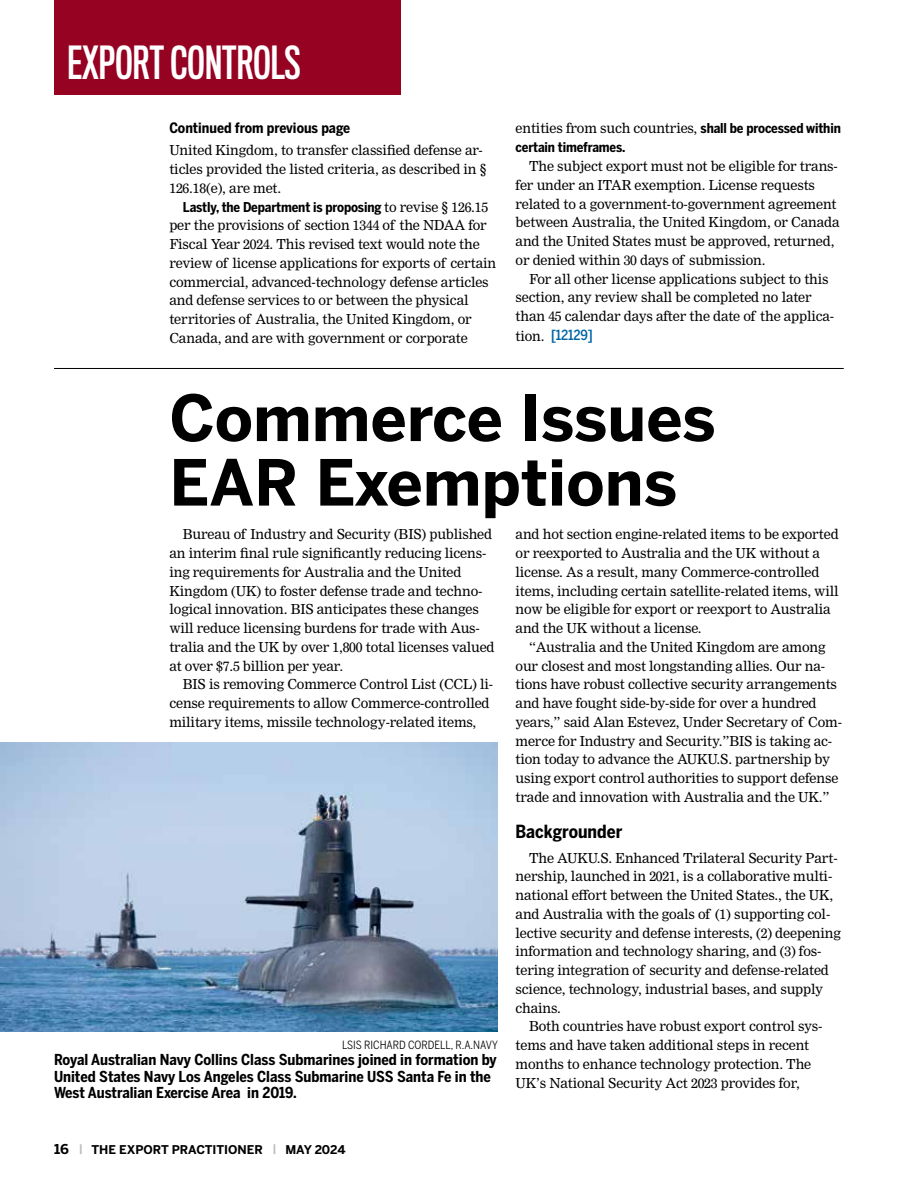
<style>
.page{position:relative;width:918px;height:1188px;background:#fff}
.page>*{position:absolute;margin:0;border:0;box-sizing:border-box;transform-origin:0 0}
.t1{font:700 63px/64.5px "Benton Sans";color:#000}
.t2{font:42px "Titling Gothic FB Comp Standard";letter-spacing:.005em;color:#fff}
.t3{font:700 18px "Benton Sans Cond";color:#000}
.t4{font:700 15px/16.5px "Benton Sans Cond";color:#000}
.t5{font:700 14.25px "Benton Sans Cond";color:#000}
.t6{font:500 13.8px "Benton Sans Cond";letter-spacing:-.01em;color:#0065a5}
.t7{font:13.5px/18.8px "Nimrod MT Std";letter-spacing:-.01em;color:#000}
.t8{font:700 13.5px "Benton Sans Cond";letter-spacing:-.01em;color:#000}
.t9{font:700 12px "Benton Sans";color:#000}
.t10{font:11.25px "Benton Sans Cond";color:#000}
.s1{font-family:"Nimrod MT Std";font-weight:400}
.s2{font-family:"Benton Sans Cond";font-weight:700}
.s3{font-family:"Nimrod MT Std";font-weight:400;font-size:13.5px;color:#000}
.s4{font-size:13.5px}
.s5{font-size:10.5px;color:#bcbec0}
</style>
<div class="page">
<div style="left:54px;top:0;width:346px;height:94px;background:#960222"></div>
<img style="left:0;top:742px;width:498px;height:290px">
<hr style="left:54px;top:368px;width:790px;height:1px;background:#000">
<h2 class="t2" style="left:68px;top:38px;width:234px">EXPORT CONTROLS</h2>
<p class="t5" style="left:169px;top:119px;width:182px">Continued from previous page</p>
<p class="t7" style="left:169px;top:141px;width:319px">United Kingdom, to transfer classified defense ar&shy;ticles provided the listed criteria, as described in §<br>126.18(e), are met.</p>
<p class="t8" style="left:183px;top:199px;width:307px">Lastly, the Department is proposing <span class="s1">to revise § 126.15</span></p>
<p class="t7" style="left:169px;top:216px;width:328px">per the provisions of section 1344 of the NDAA for Fiscal Year 2024. This revised text would note the review of license applications for exports of certain commercial, advanced-technology defense articles and defense services to or between the physical territories of Australia, the United Kingdom, or Canada, and are with government or corporate</p>
<p class="t7" style="left:516px;top:119px;width:327px">entities from such countries, <span class="s2">shall be processed within</span></p>
<p class="t8" style="left:516px;top:139px;width:111px">certain timeframes.</p>
<p class="t7" style="left:516px;top:156px;width:326px;text-indent:14px">The subject export must not be eligible for trans&shy;fer under an ITAR exemption. License requests related to a government-to-government agreement between Australia, the United Kingdom, or Canada and the United States must be approved, returned, or denied within 30 days of submission.</p>
<p class="t7" style="left:516px;top:269px;width:320px;text-indent:14px">For all other license applications subject to this section, any review shall be completed no later than 45 calendar days after the date of the applica-</p>
<p class="t6" style="left:516px;top:327px;width:79px"><span class="s3">tion.</span> [12129]</p>
<h1 class="t1" style="left:169px;top:385px;width:548px">Commerce Issues<br>EAR Exemptions</h1>
<p class="t7" style="left:169px;top:524px;width:327px;text-indent:14px">Bureau of Industry and Security (BIS) published an interim final rule significantly reducing licens&shy;ing requirements for Australia and the United Kingdom (UK) to foster defense trade and techno&shy;logical innovation. BIS anticipates these changes will reduce licensing burdens for trade with Aus&shy;tralia and the UK by over 1,800 total licenses valued at over $7.5 billion per year.</p>
<p class="t7" style="left:169px;top:674px;width:325px;text-indent:14px">BIS is removing Commerce Control List (CCL) li&shy;cense requirements to allow Commerce-controlled military items, missile technology-related items,</p>
<p class="t7" style="left:516px;top:524px;width:325px">and hot section engine-related items to be exported or reexported to Australia and the UK without a license. As a result, many Commerce-controlled items, including certain satellite-related items, will now be eligible for export or reexport to Australia and the UK without a license.</p>
<p class="t7" style="left:516px;top:637px;width:328px;text-indent:14px">“Australia and the United Kingdom are among our closest and most longstanding allies. Our na&shy;tions have robust collective security arrangements and have fought side-by-side for over a hundred years,” said Alan Estevez, Under Secretary of Com&shy;merce for Industry and Security.”BIS is taking ac&shy;tion today to advance the AUKU.S. partnership by using export control authorities to support defense trade and innovation with Australia and the UK.”</p>
<h3 class="t3" style="left:516px;top:821px;width:108px">Backgrounder</h3>
<p class="t7" style="left:516px;top:848px;width:327px;text-indent:14px">The AUKU.S. Enhanced Trilateral Security Part&shy;nership, launched in 2021, is a collaborative multi&shy;national effort between the United States., the UK, and Australia with the goals of (1) supporting col&shy;lective security and defense interests, (2) deepening information and technology sharing, and (3) fos&shy;tering integration of security and defense-related science, technology, industrial bases, and supply chains.</p>
<p class="t7" style="left:516px;top:1016px;width:308px;text-indent:14px">Both countries have robust export control sys&shy;tems and have taken additional steps in recent months to enhance technology protection. The UK’s National Security Act 2023 provides for,</p>
<p class="t10" style="left:342px;top:1038px;width:157px">LSIS RICHARD CORDELL, R.A.NAVY</p>
<p class="t4" style="left:54px;top:1051px;width:444px">Royal Australian Navy Collins Class Submarines joined in formation by<br>United States Navy Los Angeles Class Submarine USS Santa Fe in the<br>West Australian Exercise Area in 2019.</p>
<p class="t9" style="left:54px;top:1142px;width:293px"><span class="s4">16</span> <span class="s5">|</span> THE EXPORT PRACTITIONER <span class="s5">|</span> MAY 2024</p>
</div>
